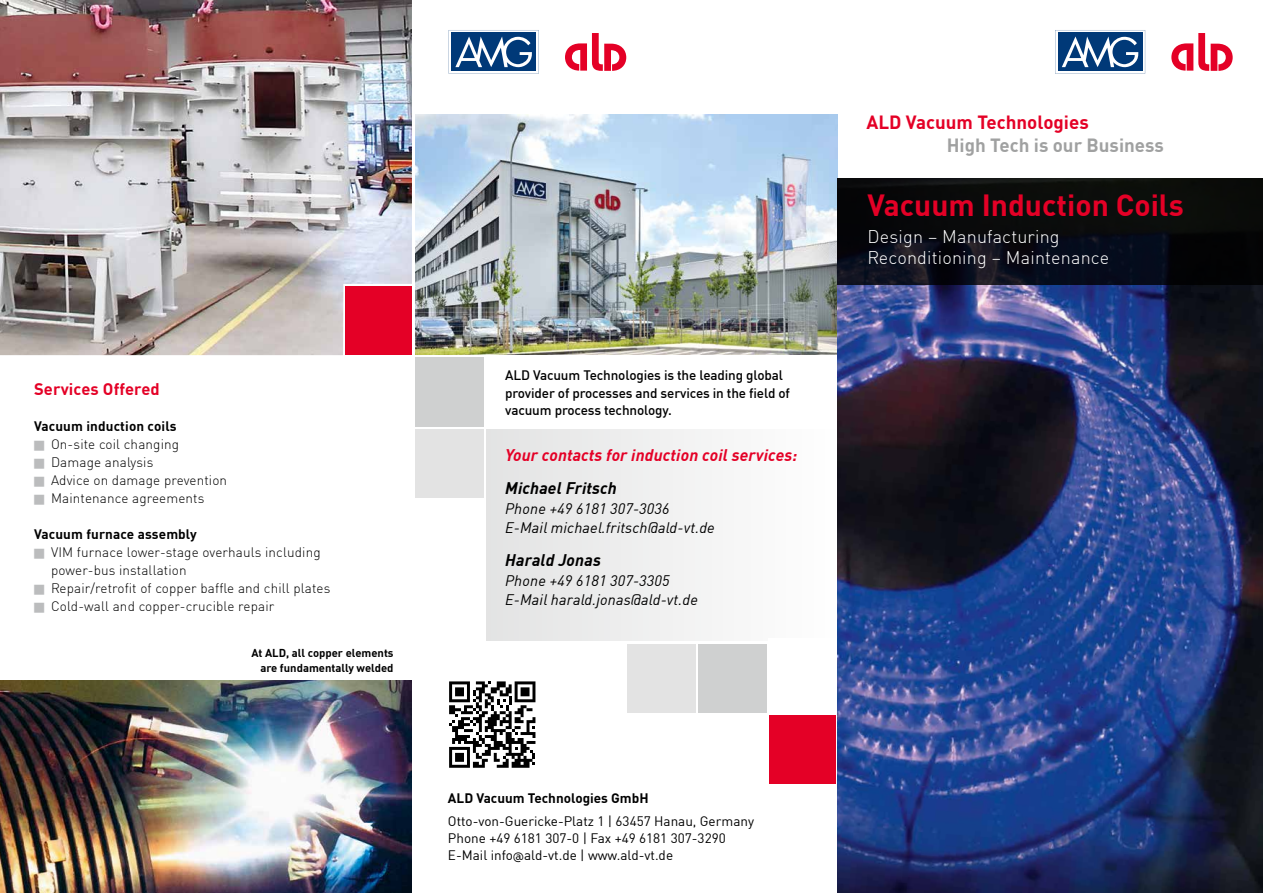
<style>
.page{position:relative;width:1263px;height:893px;background:#fff}
.page>*{position:absolute;margin:0;border:0;box-sizing:border-box;transform-origin:0 0}
.t1{font:700 30px "DIN Offc";color:#e40026}
.t2{font:700 18.75px "DIN Offc";color:#e40026}
.t3{font:700 18.75px "DIN Offc";color:#a0a1a1}
.t4{font:300 18px/21px "DIN Offc";letter-spacing:.01em;color:#fff}
.t5{font:italic 700 16.5px "DIN Offc";letter-spacing:.01em;color:#e40026}
.t6{font:italic 700 16.5px "DIN Offc";letter-spacing:.01em;color:#000}
.t7{font:700 16.5px "DIN Offc";letter-spacing:.01em;color:#e40026}
.t8{font:italic 15px/19.5px "DIN Offc";letter-spacing:.01em;color:#000}
.t9{font:300 13.5px/18px "DIN Offc";letter-spacing:.01em;color:#000}
.t10{font:13.5px/17.2px "DIN Offc";color:#000}
.t11{font:500 13.5px/17.2px "DIN Offc";letter-spacing:-.01em;color:#000}
.t12{font:700 13.5px "DIN Offc";letter-spacing:.01em;color:#000}
.t13{font:700 11.25px/14.2px "DIN Offc";color:#000;text-align:right}
.s1{font-family:"Interstate"}
</style>
<div class="page">
<div style="left:698px;top:644px;width:68px;height:68px;background:#cfd0d0"></div>
<div style="left:627px;top:644px;width:68px;height:68px;background:#e3e3e3"></div>
<div style="left:415px;top:429px;width:69px;height:69px;background:#e3e3e3"></div>
<div style="left:415px;top:358px;width:69px;height:69px;background:#cfd0d0"></div>
<div style="left:769px;top:715px;width:66px;height:69px;background:#e40026"></div>
<div style="left:487px;top:429px;width:355px;height:212px;background:linear-gradient(to right,#e5e6e5,#fafafa)"></div>
<svg style="left:449px;top:30px;width:90px;height:44px"></svg>
<svg style="left:565px;top:33px;width:61px;height:38px"></svg>
<img style="left:415px;top:115px;width:423px;height:240px">
<div style="left:768px;top:638px;width:70px;height:69px;background:#fff"></div>
<svg style="left:449px;top:681px;width:86px;height:87px"></svg>
<svg style="left:1055px;top:30px;width:90px;height:44px"></svg>
<svg style="left:1171px;top:33px;width:62px;height:38px"></svg>
<img style="left:838px;top:285px;width:425px;height:608px">
<svg style="left:838px;top:179px;width:425px;height:106px;fill:#090b0b"></svg>
<img style="left:0;top:681px;width:412px;height:212px">
<img style="left:0;top:0;width:412px;height:355px">
<p class="t7" style="left:34px;top:379px;width:127px">Services Offered</p>
<p class="t12" style="left:34px;top:418px;width:144px">Vacuum induction coils</p>
<p class="t9" style="left:51px;top:435px;width:178px">On-site coil changing<br>Damage analysis<br>Advice on damage prevention<br>Maintenance agreements</p>
<p class="t12" style="left:34px;top:526px;width:164px">Vacuum furnace assembly</p>
<p class="t9" style="left:51px;top:543px;width:281px">VIM furnace lower-stage overhauls including power-bus installation<br>Repair/retrofit of copper baffle and chill plates Cold-wall and copper-crucible repair</p>
<p class="t13" style="left:251px;top:646px;width:144px">At ALD, all copper elements are fundamentally welded</p>
<p class="t11" style="left:505px;top:366px;width:286px">ALD Vacuum Technologies is the leading global provider of processes and services in the field of vacuum process technology.</p>
<p class="t5" style="left:505px;top:445px;width:294px">Your contacts for induction coil services:</p>
<p class="t6" style="left:505px;top:478px;width:113px">Michael Fritsch</p>
<p class="t8" style="left:505px;top:498px;width:211px">Phone +49 6181 307-3036<br>E-Mail michael.fritsch@ald-vt.de</p>
<p class="t6" style="left:505px;top:550px;width:97px">Harald Jonas</p>
<p class="t8" style="left:505px;top:570px;width:194px">Phone +49 6181 307-3305<br>E-Mail harald.jonas@ald-vt.de</p>
<p class="t12" style="left:448px;top:790px;width:202px">ALD Vacuum Technologies GmbH</p>
<p class="t10" style="left:448px;top:812px;width:308px">Otto-von-Guericke-Platz 1 | 63457 Hanau, Germany<br>Phone +49 6181 307-0 | Fax +49 6181 307-3290<br>E-Mail info<span class="s1">@</span>ald-vt.de | www.ald-vt.de</p>
<h2 class="t2" style="left:866px;top:110px;width:224px">ALD Vacuum Technologies</h2>
<h2 class="t3" style="left:947px;top:133px;width:219px">High Tech is our Business</h2>
<h1 class="t1" style="left:867px;top:186px;width:318px">Vacuum Induction Coils</h1>
<h3 class="t4" style="left:867px;top:226px;width:243px">Design – Manufacturing<br>Reconditioning – Maintenance</h3>
</div>
